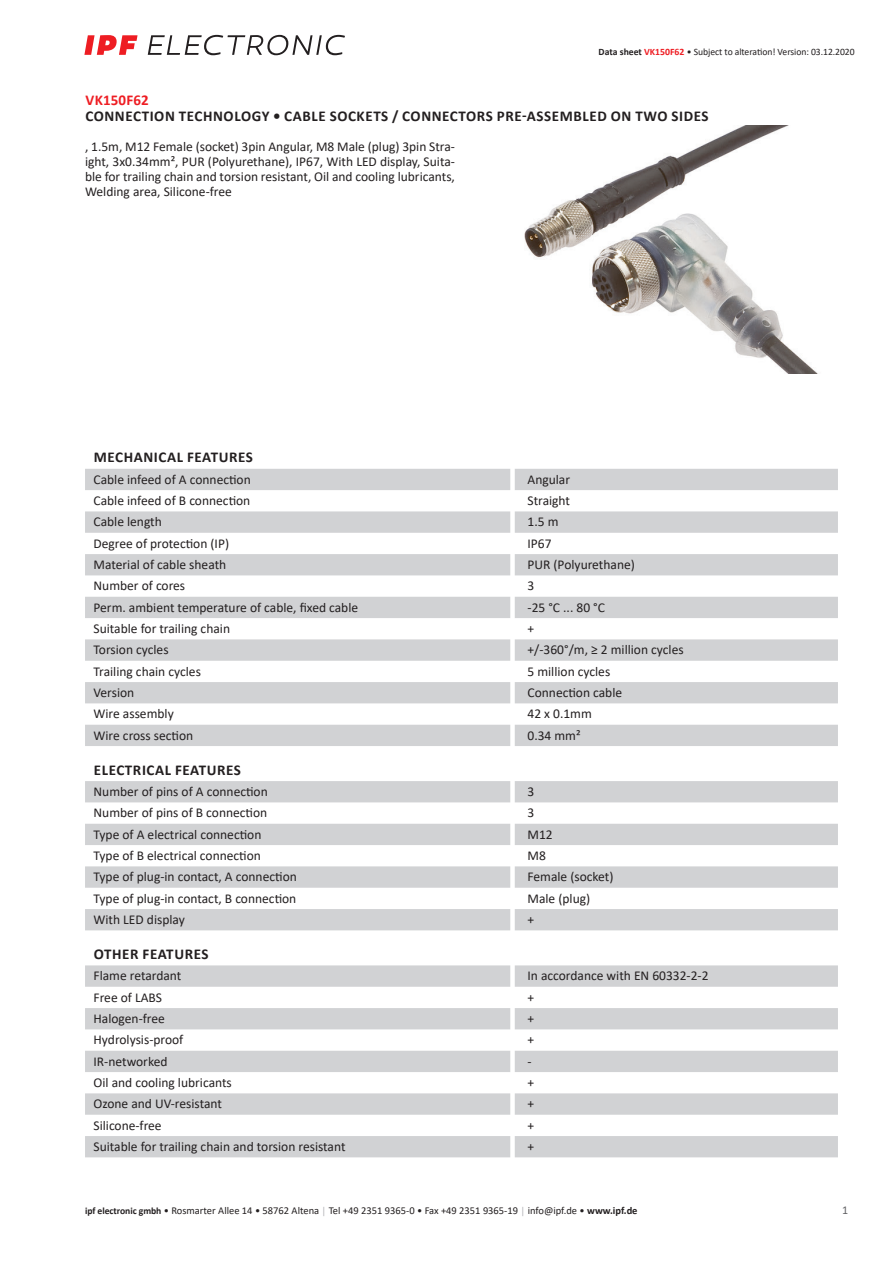
<style>
.page{position:relative;width:893px;height:1263px;background:#fff}
.page>*{position:absolute;margin:0;border:0;box-sizing:border-box;transform-origin:0 0}
.t1{font:700 15px "Calibri";letter-spacing:.04em;color:#231f20}
.t2{font:700 15px "Calibri";letter-spacing:.02em;color:#ee1d23}
.t3{font:13.5px/15px "Calibri";color:#231f20;text-align:justify}
.t4{font:12px "Calibri";color:#636366}
.t5{font:10.5px "Calibri";color:#231f20}
.t6{font:9.75px "Calibri";letter-spacing:-.005em;color:#231f20}
.s1{font-weight:700}
.s2{font-weight:700;color:#ee1d23}
.s3{font-weight:700;font-size:9.75px}
.s4{font-size:9.75px;color:#a8a9ad}
</style>
<div class="page">
<svg style="left:148px;top:35px;width:197px;height:20px"></svg>
<svg style="left:84px;top:35px;width:54px;height:20px"></svg>
<svg style="left:85px;top:469px;width:753px;height:277px;fill:#d1d2d4"></svg>
<svg style="left:85px;top:781px;width:753px;height:149px;fill:#d1d2d4"></svg>
<svg style="left:85px;top:965px;width:753px;height:192px;fill:#d1d2d4"></svg>
<img style="left:524px;top:125px;width:293px;height:248px">
<p class="t6" style="left:599px;top:45px;width:258px"><span class="s1">Data sheet</span> <span class="s2">VK150F62</span> • Subject to alteration! Version: 03.12.2020</p>
<p class="t2" style="left:85px;top:89px;width:65px">VK150F62</p>
<p class="t1" style="left:85px;top:106px;width:625px">CONNECTION TECHNOLOGY • CABLE SOCKETS / CONNECTORS PRE-ASSEMBLED ON TWO SIDES</p>
<p class="t3" style="left:85px;top:139px;width:371px">, 1.5m, M12 Female (socket) 3pin Angular, M8 Male (plug) 3pin Stra&shy;ight, 3x0.34mm², PUR (Polyurethane), IP67, With LED display, Suita&shy;ble for trailing chain and torsion resistant, Oil and cooling lubricants, Welding area, Silicone-free</p>
<p class="t1" style="left:94px;top:447px;width:161px">MECHANICAL FEATURES</p>
<p class="t3" style="left:94px;top:471px;width:159px">Cable infeed of A connection</p>
<p class="t3" style="left:527px;top:471px;width:44px">Angular</p>
<p class="t3" style="left:94px;top:493px;width:158px">Cable infeed of B connection</p>
<p class="t3" style="left:527px;top:493px;width:44px">Straight</p>
<p class="t3" style="left:94px;top:514px;width:70px">Cable length</p>
<p class="t3" style="left:527px;top:514px;width:32px">1.5 m</p>
<p class="t3" style="left:94px;top:535px;width:137px">Degree of protection (IP)</p>
<p class="t3" style="left:527px;top:535px;width:26px">IP67</p>
<p class="t3" style="left:94px;top:557px;width:134px">Material of cable sheath</p>
<p class="t3" style="left:527px;top:557px;width:109px">PUR (Polyurethane)</p>
<p class="t3" style="left:94px;top:578px;width:93px">Number of cores</p>
<p class="t3" style="left:527px;top:578px;width:8px">3</p>
<p class="t3" style="left:94px;top:599px;width:266px">Perm. ambient temperature of cable, fixed cable</p>
<p class="t3" style="left:527px;top:599px;width:79px">-25 °C ... 80 °C</p>
<p class="t3" style="left:94px;top:621px;width:138px">Suitable for trailing chain</p>
<p class="t3" style="left:527px;top:621px;width:8px">+</p>
<p class="t3" style="left:94px;top:642px;width:77px">Torsion cycles</p>
<p class="t3" style="left:527px;top:642px;width:158px">+/-360°/m, ≥ 2 million cycles</p>
<p class="t3" style="left:94px;top:663px;width:109px">Trailing chain cycles</p>
<p class="t3" style="left:527px;top:663px;width:84px">5 million cycles</p>
<p class="t3" style="left:94px;top:685px;width:42px">Version</p>
<p class="t3" style="left:527px;top:685px;width:96px">Connection cable</p>
<p class="t3" style="left:94px;top:706px;width:82px">Wire assembly</p>
<p class="t3" style="left:527px;top:706px;width:66px">42 x 0.1mm</p>
<p class="t3" style="left:94px;top:727px;width:101px">Wire cross section</p>
<p class="t3" style="left:527px;top:727px;width:55px">0.34 mm²</p>
<p class="t1" style="left:94px;top:759px;width:149px">ELECTRICAL FEATURES</p>
<p class="t3" style="left:94px;top:784px;width:176px">Number of pins of A connection</p>
<p class="t3" style="left:527px;top:784px;width:8px">3</p>
<p class="t3" style="left:94px;top:805px;width:175px">Number of pins of B connection</p>
<p class="t3" style="left:527px;top:805px;width:8px">3</p>
<p class="t3" style="left:94px;top:826px;width:169px">Type of A electrical connection</p>
<p class="t3" style="left:527px;top:826px;width:27px">M12</p>
<p class="t3" style="left:94px;top:848px;width:169px">Type of B electrical connection</p>
<p class="t3" style="left:527px;top:848px;width:20px">M8</p>
<p class="t3" style="left:94px;top:869px;width:205px">Type of plug-in contact, A connection</p>
<p class="t3" style="left:527px;top:869px;width:88px">Female (socket)</p>
<p class="t3" style="left:94px;top:890px;width:204px">Type of plug-in contact, B connection</p>
<p class="t3" style="left:527px;top:890px;width:64px">Male (plug)</p>
<p class="t3" style="left:94px;top:912px;width:93px">With LED display</p>
<p class="t3" style="left:527px;top:912px;width:8px">+</p>
<p class="t1" style="left:94px;top:943px;width:116px">OTHER FEATURES</p>
<p class="t3" style="left:94px;top:968px;width:89px">Flame retardant</p>
<p class="t3" style="left:527px;top:968px;width:183px">In accordance with EN 60332-2-2</p>
<p class="t3" style="left:94px;top:989px;width:70px">Free of LABS</p>
<p class="t3" style="left:527px;top:989px;width:8px">+</p>
<p class="t3" style="left:94px;top:1011px;width:73px">Halogen-free</p>
<p class="t3" style="left:527px;top:1011px;width:8px">+</p>
<p class="t3" style="left:94px;top:1032px;width:91px">Hydrolysis-proof</p>
<p class="t3" style="left:527px;top:1032px;width:8px">+</p>
<p class="t3" style="left:94px;top:1053px;width:75px">IR-networked</p>
<p class="t3" style="left:527px;top:1053px;width:6px">-</p>
<p class="t3" style="left:94px;top:1075px;width:140px">Oil and cooling lubricants</p>
<p class="t3" style="left:527px;top:1075px;width:8px">+</p>
<p class="t3" style="left:94px;top:1096px;width:130px">Ozone and UV-resistant</p>
<p class="t3" style="left:527px;top:1096px;width:8px">+</p>
<p class="t3" style="left:94px;top:1117px;width:70px">Silicone-free</p>
<p class="t3" style="left:527px;top:1117px;width:8px">+</p>
<p class="t3" style="left:94px;top:1139px;width:254px">Suitable for trailing chain and torsion resistant</p>
<p class="t3" style="left:527px;top:1139px;width:8px">+</p>
<p class="t5" style="left:85px;top:1203px;width:554px"><span class="s3">ipf electronic gmbh</span> • Rosmarter Allee 14 • 58762 Altena <span class="s4">│</span> Tel +49 2351 9365-0 • Fax +49 2351 9365-19 <span class="s4">│</span> info@ipf.de • <span class="s1">www.ipf.de</span></p>
<p class="t4" style="left:842px;top:1201px;width:8px">1</p>
</div>
